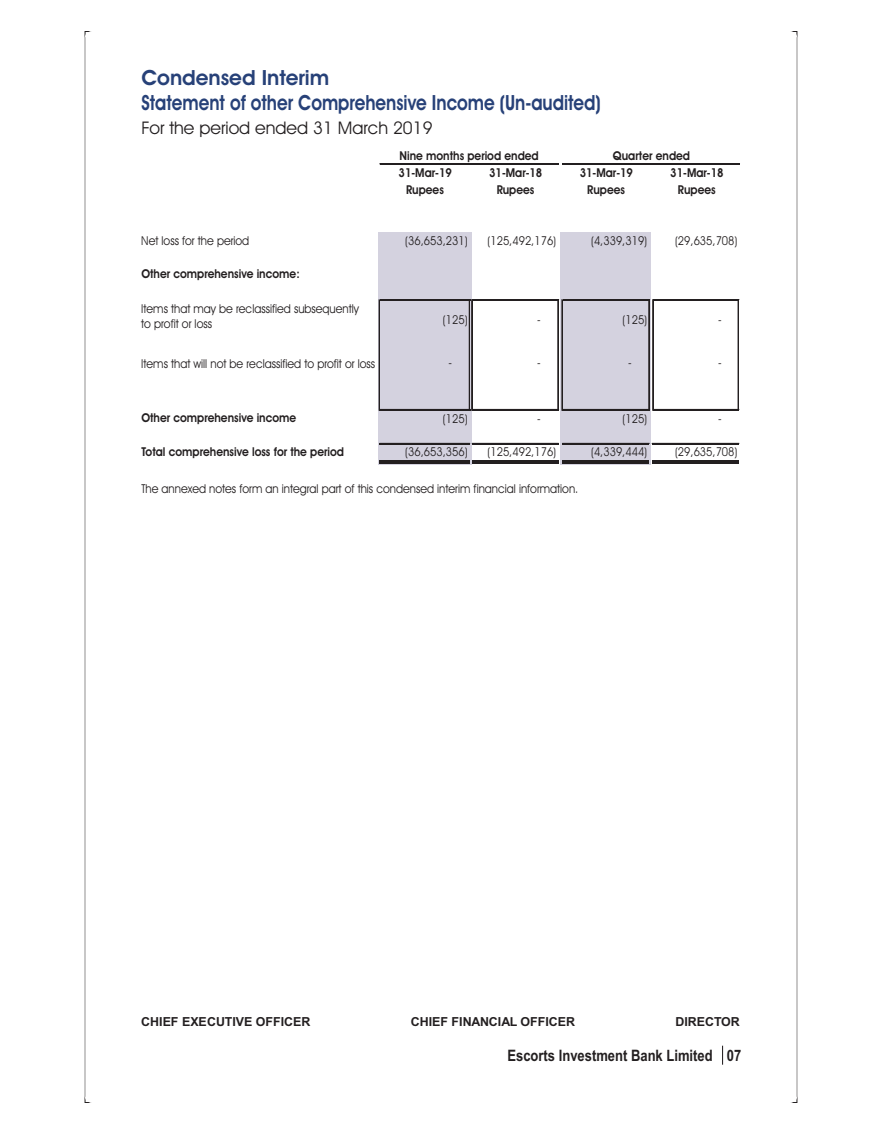
<style>
.page{position:relative;width:882px;height:1134px;background:#fff}
.page>*{position:absolute;margin:0;border:0;box-sizing:border-box;transform-origin:0 0}
.t1{font:700 21px/25px "Avant Garde IT Cby BT";color:#274178}
.t2{font:17.5px "Avant Garde IT Cby BT";color:#231f20}
.t3{font:700 15.75px "Arial Narrow";color:#231f20}
.t4{font:700 12.42px "Arial";color:#231f20}
.t5{font:12.25px/15.9px "Avant Garde IT Cby BT";color:#231f20;scale:.91 1}
.t6{font:700 12.25px "Avant Garde IT Cby BT";color:#231f20;scale:.91 1}
</style>
<div class="page">
<svg style="left:722px;top:1046px;width:1px;height:19px"></svg>
<div style="left:378px;top:232px;width:93px;height:233px;background:#d4d2df"></div>
<div style="left:561px;top:232px;width:90px;height:233px;background:#d4d2df"></div>
<hr style="left:380px;top:164px;width:178px;height:1px;background:#231f20">
<hr style="left:380px;top:300px;width:90px;height:1px;background:#231f20">
<hr style="left:380px;top:299px;width:90px;height:1px;background:#231f20">
<hr style="left:473px;top:300px;width:86px;height:1px;background:#231f20">
<hr style="left:473px;top:299px;width:86px;height:1px;background:#231f20">
<hr style="left:563px;top:300px;width:87px;height:1px;background:#231f20">
<hr style="left:563px;top:299px;width:87px;height:1px;background:#231f20">
<hr style="left:380px;top:409px;width:90px;height:1px;background:#231f20">
<hr style="left:473px;top:409px;width:86px;height:1px;background:#231f20">
<hr style="left:563px;top:409px;width:87px;height:1px;background:#231f20">
<hr style="left:380px;top:443px;width:90px;height:1px;background:#231f20">
<hr style="left:472px;top:443px;width:86px;height:1px;background:#231f20">
<hr style="left:380px;top:460px;width:90px;height:1px;background:#231f20">
<hr style="left:380px;top:462px;width:90px;height:1px;background:#231f20">
<hr style="left:472px;top:460px;width:86px;height:1px;background:#231f20">
<hr style="left:472px;top:462px;width:86px;height:1px;background:#231f20">
<hr style="left:562px;top:460px;width:87px;height:1px;background:#231f20">
<hr style="left:562px;top:462px;width:87px;height:1px;background:#231f20">
<hr style="left:562px;top:443px;width:87px;height:1px;background:#231f20">
<hr style="left:652px;top:460px;width:87px;height:1px;background:#231f20">
<hr style="left:652px;top:462px;width:87px;height:1px;background:#231f20">
<hr style="left:652px;top:443px;width:87px;height:1px;background:#231f20">
<hr style="left:379px;top:300px;width:1px;height:110px;background:#231f20">
<hr style="left:469px;top:301px;width:1px;height:109px;background:#231f20">
<hr style="left:472px;top:300px;width:1px;height:110px;background:#231f20">
<hr style="left:471px;top:300px;width:1px;height:110px;background:#231f20">
<hr style="left:558px;top:301px;width:1px;height:109px;background:#231f20">
<hr style="left:562px;top:300px;width:1px;height:110px;background:#231f20">
<hr style="left:649px;top:301px;width:1px;height:109px;background:#231f20">
<hr style="left:648px;top:301px;width:1px;height:109px;background:#231f20">
<hr style="left:562px;top:164px;width:178px;height:1px;background:#231f20">
<hr style="left:654px;top:300px;width:85px;height:1px;background:#231f20">
<hr style="left:654px;top:299px;width:85px;height:1px;background:#231f20">
<hr style="left:654px;top:409px;width:85px;height:1px;background:#231f20">
<hr style="left:653px;top:300px;width:1px;height:110px;background:#231f20">
<hr style="left:652px;top:300px;width:1px;height:110px;background:#231f20">
<hr style="left:738px;top:301px;width:1px;height:109px;background:#231f20">
<h1 class="t1" style="left:141px;top:67px;width:461px">Condensed Interim<br>Statement of other Comprehensive Income (Un-audited)</h1>
<h2 class="t2" style="left:141px;top:120px;width:293px">For the period ended 31 March 2019</h2>
<p class="t6" style="left:400px;top:150px;width:155px">Nine months period ended</p>
<p class="t6" style="left:613px;top:150px;width:86px">Quarter ended</p>
<p class="t6" style="left:399px;top:168px;width:60px">31-Mar-19</p>
<p class="t6" style="left:489px;top:168px;width:60px">31-Mar-18</p>
<p class="t6" style="left:580px;top:168px;width:60px">31-Mar-19</p>
<p class="t6" style="left:670px;top:168px;width:60px">31-Mar-18</p>
<p class="t6" style="left:406px;top:184px;width:43px">Rupees</p>
<p class="t6" style="left:497px;top:184px;width:43px">Rupees</p>
<p class="t6" style="left:587px;top:184px;width:43px">Rupees</p>
<p class="t6" style="left:678px;top:184px;width:43px">Rupees</p>
<p class="t5" style="left:141px;top:234px;width:120px">Net loss for the period</p>
<p class="t5" style="left:405px;top:234px;width:70px">(36,653,231)</p>
<p class="t5" style="left:488px;top:234px;width:77px">(125,492,176)</p>
<p class="t5" style="left:591px;top:234px;width:63px">(4,339,319)</p>
<p class="t5" style="left:675px;top:234px;width:70px">(29,635,708)</p>
<p class="t6" style="left:141px;top:269px;width:176px">Other comprehensive income:</p>
<p class="t5" style="left:443px;top:313px;width:29px">(125)</p>
<p class="t5" style="left:537px;top:313px;width:5px">-</p>
<p class="t5" style="left:623px;top:313px;width:29px">(125)</p>
<p class="t5" style="left:718px;top:313px;width:5px">-</p>
<p class="t5" style="left:449px;top:356px;width:5px">-</p>
<p class="t5" style="left:537px;top:356px;width:5px">-</p>
<p class="t5" style="left:628px;top:356px;width:5px">-</p>
<p class="t5" style="left:718px;top:356px;width:5px">-</p>
<p class="t5" style="left:141px;top:301px;width:241px">Items that may be reclassified subsequently to profit or loss</p>
<p class="t5" style="left:141px;top:357px;width:259px">Items that will not be reclassified to profit or loss</p>
<p class="t6" style="left:141px;top:413px;width:172px">Other comprehensive income</p>
<p class="t5" style="left:443px;top:412px;width:29px">(125)</p>
<p class="t5" style="left:537px;top:412px;width:5px">-</p>
<p class="t5" style="left:623px;top:412px;width:29px">(125)</p>
<p class="t5" style="left:718px;top:412px;width:5px">-</p>
<p class="t6" style="left:141px;top:447px;width:224px">Total comprehensive loss for the period</p>
<p class="t5" style="left:405px;top:445px;width:70px">(36,653,356)</p>
<p class="t5" style="left:488px;top:445px;width:77px">(125,492,176)</p>
<p class="t5" style="left:591px;top:445px;width:63px">(4,339,444)</p>
<p class="t5" style="left:675px;top:445px;width:70px">(29,635,708)</p>
<p class="t5" style="left:141px;top:482px;width:481px">The annexed notes form an integral part of this condensed interim financial information.</p>
<p class="t4" style="left:141px;top:1017px;width:171px">CHIEF EXECUTIVE OFFICER</p>
<p class="t4" style="left:411px;top:1017px;width:166px">CHIEF FINANCIAL OFFICER</p>
<p class="t4" style="left:675px;top:1017px;width:66px">DIRECTOR</p>
<p class="t3" style="left:508px;top:1049px;width:235px">Escorts Investment Bank Limited 07</p>
</div>
